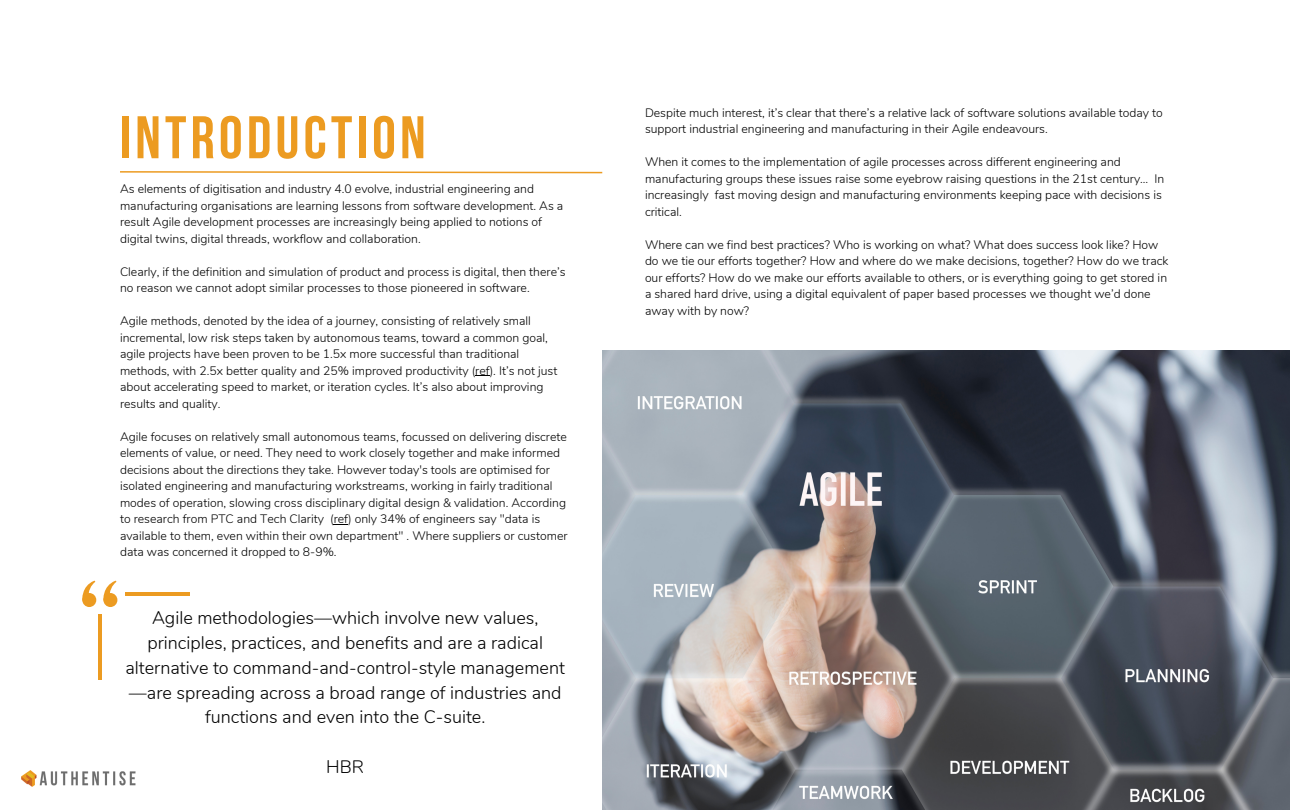
<style>
.page{position:relative;width:1290px;height:810px;background:#fff}
.page>*{position:absolute;margin:0;border:0;box-sizing:border-box;transform-origin:0 0}
.t1{font:700 60px "Bebas Neue";letter-spacing:.07em;color:#ec9b21}
.t2{font:300 18px/24.8px "Nunito";color:#000;text-align:center}
.t3{font:300 12.2px/16.5px "Nunito";color:#000}
</style>
<div class="page">
<img style="left:602px;top:351px;width:688px;height:459px">
<svg style="left:120px;top:171px;width:483px;height:3px"></svg>
<div style="left:103px;top:593px;width:14px;height:14px;background:#ec9b21;border-radius:50%"></div>
<svg style="left:103px;top:580px;width:14px;height:25px"></svg>
<div style="left:82px;top:593px;width:14px;height:14px;background:#ec9b21;border-radius:50%"></div>
<svg style="left:82px;top:580px;width:14px;height:25px"></svg>
<hr style="left:98px;top:614px;width:4px;height:65px;background:#ec9b21">
<hr style="left:125px;top:592px;width:65px;height:4px;background:#ec9b21">
<img style="left:21px;top:770px;width:115px;height:17px">
<svg style="left:475px;top:375px;width:15px;height:1px"></svg>
<svg style="left:334px;top:524px;width:14px;height:1px"></svg>
<p class="t1" style="left:120px;top:113px;width:308px">INTRODUCTION</p>
<p class="t3" style="left:120px;top:181px;width:445px">As elements of digitisation and industry 4.0 evolve, industrial engineering and manufacturing organisations are learning lessons from software development. As a result Agile development processes are increasingly being applied to notions of digital twins, digital threads, workflow and collaboration.</p>
<p class="t3" style="left:120px;top:263px;width:447px">Clearly, if the definition and simulation of product and process is digital, then there’s no reason we cannot adopt similar processes to those pioneered in software.</p>
<p class="t3" style="left:120px;top:313px;width:439px">Agile methods, denoted by the idea of a journey, consisting of relatively small incremental, low risk steps taken by autonomous teams, toward a common goal, agile projects have been proven to be 1.5x more successful than traditional methods, with 2.5x better quality and 25% improved productivity (ref). It’s not just about accelerating speed to market, or iteration cycles. It’s also about improving results and quality.</p>
<p class="t3" style="left:120px;top:428px;width:449px">Agile focuses on relatively small autonomous teams, focussed on delivering discrete elements of value, or need. They need to work closely together and make informed decisions about the directions they take. However today's tools are optimised for isolated engineering and manufacturing workstreams, working in fairly traditional modes of operation, slowing cross disciplinary digital design &amp; validation. According to research from PTC and Tech Clarity (ref) only 34% of engineers say "data is available to them, even within their own department" . Where suppliers or customer data was concerned it dropped to 8-9%.</p>
<p class="t2" style="left:125px;top:606px;width:441px">Agile methodologies—which involve new values, principles, practices, and benefits and are a radical alternative to command-and-control-style management —are spreading across a broad range of industries and functions and even into the C-suite.</p>
<p class="t2" style="left:326px;top:754px;width:39px">HBR</p>
<p class="t3" style="left:645px;top:104px;width:519px">Despite much interest, it’s clear that there’s a relative lack of software solutions available today to support industrial engineering and manufacturing in their Agile endeavours.</p>
<p class="t3" style="left:645px;top:154px;width:521px">When it comes to the implementation of agile processes across different engineering and manufacturing groups these issues raise some eyebrow raising questions in the 21st century… In increasingly fast moving design and manufacturing environments keeping pace with decisions is critical.</p>
<p class="t3" style="left:645px;top:236px;width:525px">Where can we find best practices? Who is working on what? What does success look like? How do we tie our efforts together? How and where do we make decisions, together? How do we track our efforts? How do we make our efforts available to others, or is everything going to get stored in a shared hard drive, using a digital equivalent of paper based processes we thought we’d done away with by now?</p>
</div>
